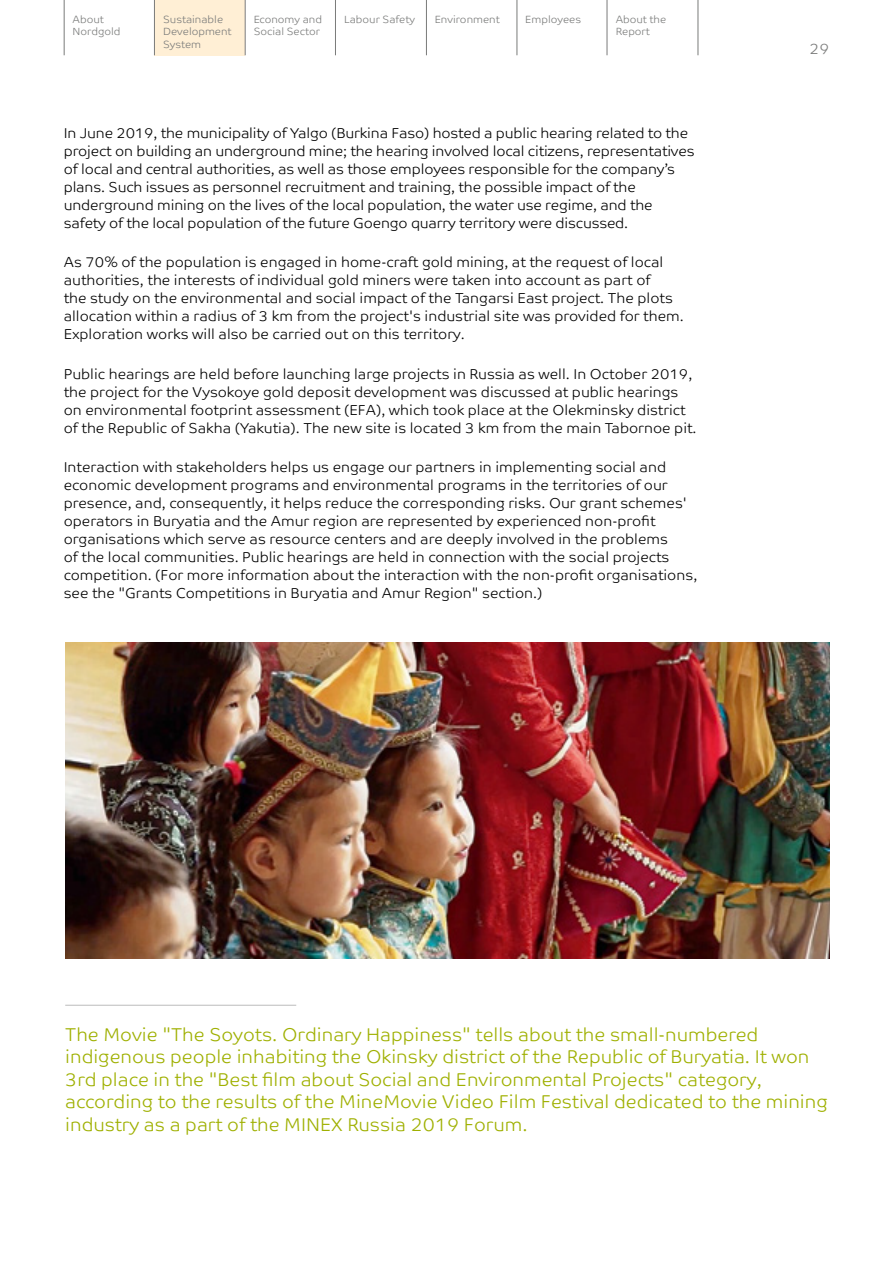
<style>
.page{position:relative;width:893px;height:1263px;background:#fff}
.page>*{position:absolute;margin:0;border:0;box-sizing:border-box;transform-origin:0 0}
.t1{font:300 18.6px/22.5px "Co Text Corp";color:#9fb000}
.t2{font:300 15px "Co Text Corp";color:#7a7b7a}
.t3{font:300 14.4px/18px "Co Text Corp";color:#000}
.t4{font:300 10.5px/12.6px "Co Text Corp";color:#7a7b7a}
</style>
<div class="page">
<div style="left:154px;top:0;width:91px;height:55px;background:#ffefd5"></div>
<hr style="left:64px;top:0;width:1px;height:55px;background:#7a7b7a">
<hr style="left:154px;top:0;width:1px;height:55px;background:#7a7b7a">
<hr style="left:245px;top:0;width:1px;height:55px;background:#7a7b7a">
<hr style="left:335px;top:0;width:1px;height:55px;background:#7a7b7a">
<hr style="left:426px;top:0;width:1px;height:55px;background:#7a7b7a">
<hr style="left:517px;top:0;width:1px;height:55px;background:#7a7b7a">
<hr style="left:607px;top:0;width:1px;height:55px;background:#7a7b7a">
<hr style="left:698px;top:0;width:1px;height:55px;background:#7a7b7a">
<hr style="left:65px;top:1005px;width:231px;height:1px;background:#bbbcbc">
<img style="left:66px;top:643px;width:763px;height:315px">
<p class="t4" style="left:73px;top:13px;width:49px">About<br>Nordgold</p>
<p class="t4" style="left:254px;top:13px;width:70px">Economy and<br>Social Sector</p>
<p class="t4" style="left:163px;top:13px;width:70px">Sustainable<br>Development<br>System</p>
<p class="t4" style="left:344px;top:13px;width:72px">Labour Safety</p>
<p class="t4" style="left:435px;top:13px;width:67px">Environment</p>
<p class="t4" style="left:525px;top:13px;width:57px">Employees</p>
<p class="t4" style="left:616px;top:13px;width:52px">About the<br>Report</p>
<p class="t3" style="left:64px;top:124px;width:632px">In June 2019, the municipality of Yalgo (Burkina Faso) hosted a public hearing related to the project on building an underground mine; the hearing involved local citizens, representatives of local and central authorities, as well as those employees responsible for the company’s plans. Such issues as personnel recruitment and training, the possible impact of the underground mining on the lives of the local population, the water use regime, and the safety of the local population of the future Goengo quarry territory were discussed.</p>
<p class="t3" style="left:64px;top:253px;width:621px">As 70% of the population is engaged in home-craft gold mining, at the request of local authorities, the interests of individual gold miners were taken into account as part of<br>the study on the environmental and social impact of the Tangarsi East project. The plots allocation within a radius of 3 km from the project's industrial site was provided for them.<br>Exploration works will also be carried out on this territory.</p>
<p class="t3" style="left:64px;top:365px;width:634px">Public hearings are held before launching large projects in Russia as well. In October 2019, the project for the Vysokoye gold deposit development was discussed at public hearings on environmental footprint assessment (EFA), which took place at the Olekminsky district of the Republic of Sakha (Yakutia). The new site is located 3 km from the main Tabornoe pit.</p>
<p class="t3" style="left:64px;top:458px;width:635px">Interaction with stakeholders helps us engage our partners in implementing social and economic development programs and environmental programs in the territories of our presence, and, consequently, it helps reduce the corresponding risks. Our grant schemes' operators in Buryatia and the Amur region are represented by experienced non-profit organisations which serve as resource centers and are deeply involved in the problems<br>of the local communities. Public hearings are held in connection with the social projects competition. (For more information about the interaction with the non-profit organisations, see the "Grants Competitions in Buryatia and Amur Region" section.)</p>
<p class="t2" style="left:810px;top:40px;width:21px">29</p>
<p class="t1" style="left:65px;top:1023px;width:764px">The Movie "The Soyots. Ordinary Happiness" tells about the small-numbered indigenous people inhabiting the Okinsky district of the Republic of Buryatia. It won 3rd place in the "Best film about Social and Environmental Projects" category, according to the results of the MineMovie Video Film Festival dedicated to the mining industry as a part of the MINEX Russia 2019 Forum.</p>
</div>
